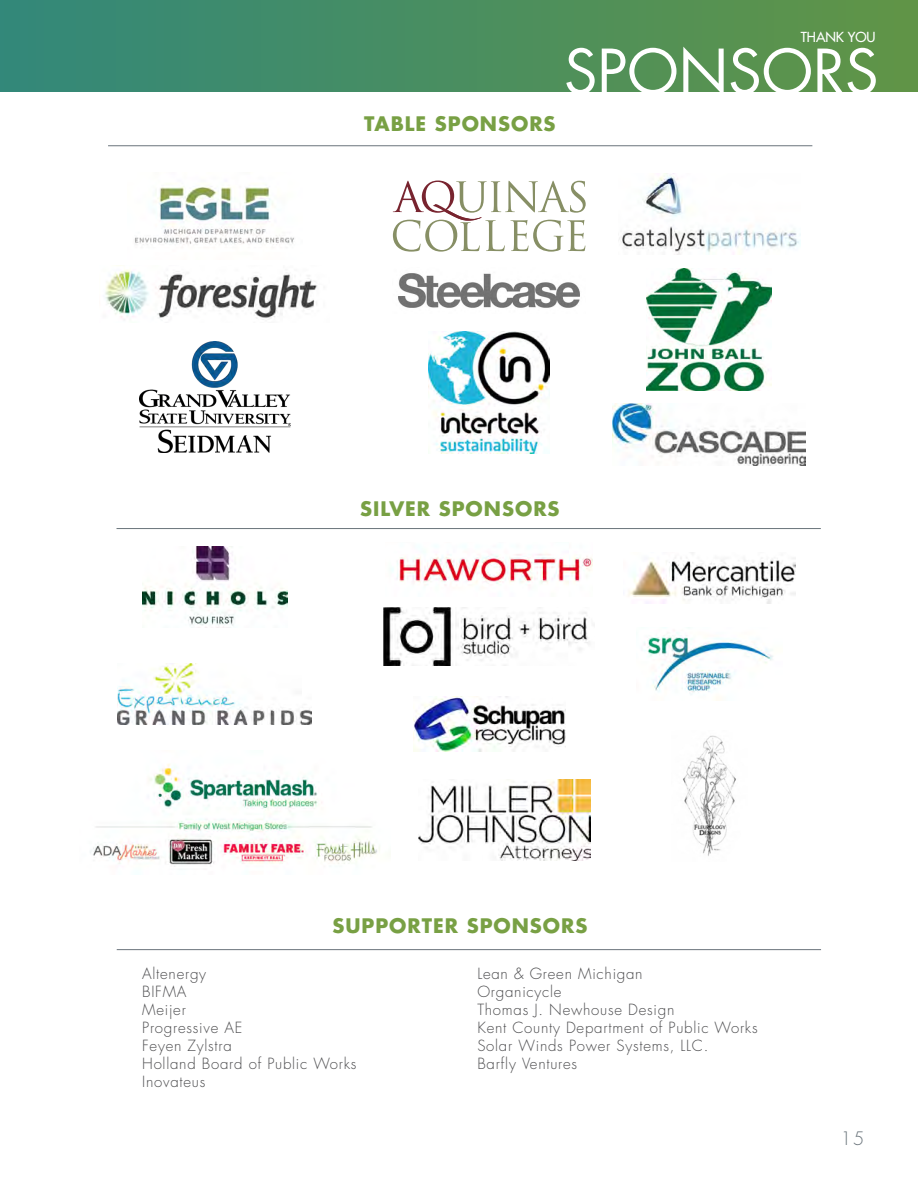
<style>
.page{position:relative;width:918px;height:1188px;background:#fff}
.page>*{position:absolute;margin:0;border:0;box-sizing:border-box;transform-origin:0 0}
.t1{font:60px "Futura Std";letter-spacing:-.005em;color:#fff}
.t2{font:700 19.5px "Futura Std";letter-spacing:.05em;color:#78a044}
.t3{font:300 18px "Futura Std";color:#6a747b}
.t4{font:300 15px/18px "Futura Std";letter-spacing:.05em;color:#4d4d4f}
.t5{font:500 13.5px "Futura Std";letter-spacing:-.005em;color:#fff}
</style>
<div class="page">
<div style="left:0;top:0;width:918px;height:92px;background:linear-gradient(to right,#33887a,#619446)"></div>
<hr style="left:117px;top:528px;width:704px;height:1px;background:#6a747b">
<hr style="left:108px;top:145px;width:704px;height:1px;background:#6a747b">
<hr style="left:117px;top:949px;width:704px;height:1px;background:#6a747b">
<img style="left:135px;top:186px;width:159px;height:59px">
<svg style="left:393px;top:181px;width:193px;height:71px"></svg>
<img style="left:613px;top:404px;width:193px;height:62px">
<img style="left:619px;top:174px;width:182px;height:80px">
<img style="left:105px;top:270px;width:212px;height:50px">
<img style="left:429px;top:331px;width:121px;height:123px">
<img style="left:398px;top:273px;width:182px;height:35px">
<img style="left:647px;top:269px;width:125px;height:122px">
<img style="left:139px;top:342px;width:152px;height:110px">
<img style="left:391px;top:546px;width:202px;height:40px">
<img style="left:384px;top:608px;width:206px;height:57px">
<img style="left:118px;top:664px;width:194px;height:60px">
<img style="left:683px;top:735px;width:53px;height:121px">
<img style="left:628px;top:553px;width:168px;height:50px">
<img style="left:418px;top:780px;width:172px;height:80px">
<img style="left:142px;top:546px;width:146px;height:80px">
<img style="left:413px;top:697px;width:152px;height:54px">
<img style="left:90px;top:764px;width:290px;height:103px">
<img style="left:644px;top:632px;width:129px;height:69px">
<p class="t5" style="left:801px;top:29px;width:76px">THANK YOU</p>
<h2 class="t2" style="left:364px;top:110px;width:193px">TABLE SPONSORS</h2>
<h1 class="t1" style="left:564px;top:33px;width:316px">SPONSORS</h1>
<h2 class="t2" style="left:360px;top:495px;width:201px">SILVER SPONSORS</h2>
<h2 class="t2" style="left:332px;top:912px;width:257px">SUPPORTER SPONSORS</h2>
<p class="t4" style="left:142px;top:965px;width:216px">Altenergy<br>BIFMA<br>Meijer<br>Progressive AE<br>Feyen Zylstra<br>Holland Board of Public Works<br>Inovateus</p>
<p class="t4" style="left:477px;top:965px;width:282px">Lean &amp; Green Michigan<br>Organicycle<br>Thomas J. Newhouse Design<br>Kent County Department of Public Works<br>Solar Winds Power Systems, LLC.<br>Barfly Ventures</p>
<p class="t3" style="left:841px;top:1127px;width:25px">15</p>
</div>
